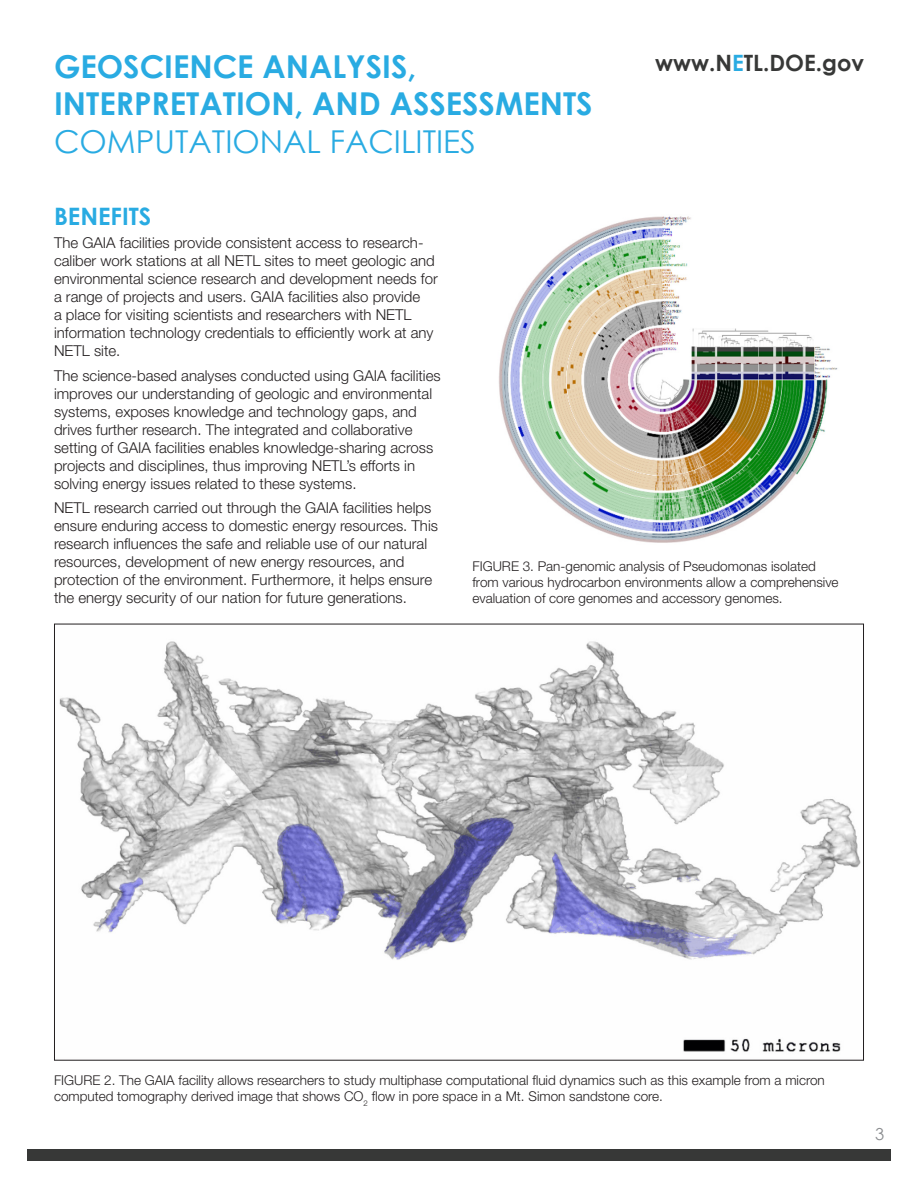
<style>
.page{position:relative;width:918px;height:1188px;background:#fff}
.page>*{position:absolute;margin:0;border:0;box-sizing:border-box;transform-origin:0 0}
.t1{font:700 31.5px "Century Gothic";color:#29abe2}
.t2{font:31.5px "Century Gothic";color:#29abe2}
.t3{font:700 24px "Century Gothic";color:#29abe2}
.t4{font:700 22.5px "Century Gothic";color:#373837}
.t5{font:16.5px "Century Gothic";color:#8a8c8f}
.Body_Text{font:300 15px/18px "Helvetica Neue";color:#231f20}
.t6{font:300 13.5px/16.2px "Helvetica Neue";color:#231f20}
.s1{color:#29abe2}
</style>
<div class="page">
<div style="left:27px;top:1149px;width:864px;height:12px;background:#373837"></div>
<img style="left:59px;top:641px;width:802px;height:411px">
<img style="left:499px;top:216px;width:339px;height:327px">
<h1 class="t1" style="left:54px;top:42px;width:364px">GEOSCIENCE ANALYSIS,</h1>
<h3 class="t4" style="left:655px;top:46px;width:210px">www.N<span class="s1">E</span>TL.DOE.gov</h3>
<h1 class="t1" style="left:54px;top:80px;width:540px">INTERPRETATION, AND ASSESSMENTS</h1>
<h1 class="t2" style="left:54px;top:120px;width:423px">COMPUTATIONAL FACILITIES</h1>
<p class="t3" style="left:54px;top:198px;width:99px">BENEFITS</p>
<p class="Body_Text" style="left:54px;top:233px;width:385px">The GAIA facilities provide consistent access to research&shy;caliber work stations at all NETL sites to meet geologic and environmental science research and development needs for a range of projects and users. GAIA facilities also provide<br>a place for visiting scientists and researchers with NETL information technology credentials to efficiently work at any NETL site.</p>
<p class="Body_Text" style="left:54px;top:366px;width:388px">The science-based analyses conducted using GAIA facilities improves our understanding of geologic and environmental systems, exposes knowledge and technology gaps, and drives further research. The integrated and collaborative setting of GAIA facilities enables knowledge-sharing across projects and disciplines, thus improving NETL’s efforts in solving energy issues related to these systems.</p>
<p class="Body_Text" style="left:54px;top:499px;width:386px">NETL research carried out through the GAIA facilities helps ensure enduring access to domestic energy resources. This research influences the safe and reliable use of our natural resources, development of new energy resources, and protection of the environment. Furthermore, it helps ensure the energy security of our nation for future generations.</p>
<p class="t6" style="left:472px;top:558px;width:368px">FIGURE 3. Pan-genomic analysis of Pseudomonas isolated from various hydrocarbon environments allow a comprehensive evaluation of core genomes and accessory genomes.</p>
<p class="t6" style="left:54px;top:1072px;width:772px">FIGURE 2. The GAIA facility allows researchers to study multiphase computational fluid dynamics such as this example from a micron computed tomography derived image that shows CO<sub>2</sub> flow in pore space in a Mt. Simon sandstone core.</p>
<p class="t5" style="left:875px;top:1122px;width:11px">3</p>
</div>
